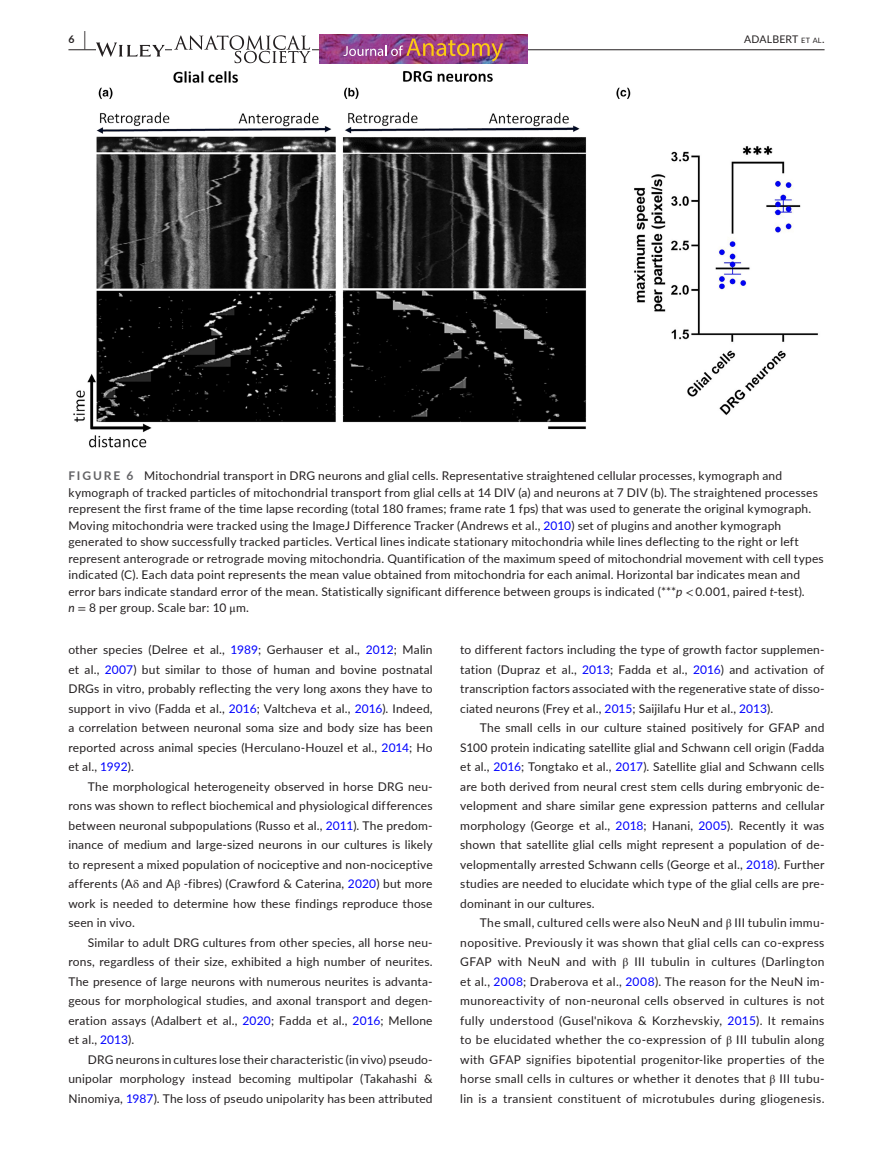
<style>
.page{position:relative;width:893px;height:1174px;background:#fff}
.page>*{position:absolute;margin:0;border:0;box-sizing:border-box;transform-origin:0 0}
.t1{font:12px/19.5px "Lato";letter-spacing:.015em;color:#231f20;text-align:justify}
.t2{font:10.5px "Lato";letter-spacing:.02em;color:#231f20}
.t3{font:700 10.5px "Lato";color:#231f20}
.s1{font-size:19.5px}
.s2{font-size:7.35px}
.s3{font-weight:700;color:#636366}
.s4{color:#00f}
.s5{font-style:italic}
.s6{font-family:"STIX"}
</style>
<div class="page">
<hr style="left:68px;top:49px;width:756px;height:1px;background:#231f20">
<svg style="left:96px;top:42px;width:69px;height:15px"></svg>
<img style="left:173px;top:35px;width:139px;height:29px">
<img style="left:319px;top:34px;width:209px;height:30px">
<img style="left:343px;top:39px;width:160px;height:22px">
<img style="left:73px;top:70px;width:745px;height:378px">
<p class="t3" style="left:68px;top:31px;width:19px">6 <span class="s1">|</span></p>
<p class="t2" style="left:744px;top:31px;width:82px">ADALBERT <span class="s2">et al</span>.</p>
<p class="t1" style="left:68px;top:467px;width:757px;line-height:16.5px;text-align:left"><span class="s3">FIGURE 6</span> Mitochondrial transport in DRG neurons and glial cells. Representative straightened cellular processes, kymograph and kymograph of tracked particles of mitochondrial transport from glial cells at 14 DIV (a) and neurons at 7 DIV (b). The straightened processes represent the first frame of the time lapse recording (total 180 frames; frame rate 1 fps) that was used to generate the original kymograph.<br>Moving mitochondria were tracked using the ImageJ Difference Tracker (Andrews et al., <span class="s4">2010</span>) set of plugins and another kymograph generated to show successfully tracked particles. Vertical lines indicate stationary mitochondria while lines deflecting to the right or left represent anterograde or retrograde moving mitochondria. Quantification of the maximum speed of mitochondrial movement with cell types indicated (C). Each data point represents the mean value obtained from mitochondria for each animal. Horizontal bar indicates mean and error bars indicate standard error of the mean. Statistically significant difference between groups is indicated (***<span class="s5">p</span> <span class="s6">&lt;</span> 0.001, paired <span class="s5">t</span>-test).<br><span class="s5">n</span> <span class="s6">=</span> 8 per group. Scale bar: 10 <span class="s6">μ</span>m.</p>
<p class="t1" style="left:68px;top:639px;width:366px">other species (Delree et al., <span class="s4">1989</span>; Gerhauser et al., <span class="s4">2012</span>; Malin et al., <span class="s4">2007</span>) but similar to those of human and bovine postnatal DRGs in vitro, probably reflecting the very long axons they have to support in vivo (Fadda et al., <span class="s4">2016</span>; Valtcheva et al., <span class="s4">2016</span>). Indeed, a correlation between neuronal soma size and body size has been reported across animal species (Herculano-Houzel et al., <span class="s4">2014</span>; Ho et al., <span class="s4">1992</span>).</p>
<p class="t1" style="left:68px;top:776px;width:366px;text-indent:20px">The morphological heterogeneity observed in horse DRG neu&shy;rons was shown to reflect biochemical and physiological differences between neuronal subpopulations (Russo et al., <span class="s4">2011</span>). The predom&shy;inance of medium and large-sized neurons in our cultures is likely to represent a mixed population of nociceptive and non-nociceptive afferents (A<span class="s6">δ</span> and A<span class="s6">β</span> -fibres) (Crawford &amp; Caterina, <span class="s4">2020</span>) but more work is needed to determine how these findings reproduce those seen in vivo.</p>
<p class="t1" style="left:68px;top:932px;width:366px;text-indent:20px">Similar to adult DRG cultures from other species, all horse neu&shy;rons, regardless of their size, exhibited a high number of neurites.<br>The presence of large neurons with numerous neurites is advanta&shy;geous for morphological studies, and axonal transport and degen&shy;eration assays (Adalbert et al., <span class="s4">2020</span>; Fadda et al., <span class="s4">2016</span>; Mellone et al., <span class="s4">2013</span>).</p>
<p class="t1" style="left:68px;top:1049px;width:366px;text-indent:20px">DRG neurons in cultures lose their characteristic (in vivo) pseudo&shy;unipolar morphology instead becoming multipolar (Takahashi &amp; Ninomiya, <span class="s4">1987</span>). The loss of pseudo unipolarity has been attributed</p>
<p class="t1" style="left:460px;top:639px;width:366px">to different factors including the type of growth factor supplemen&shy;tation (Dupraz et al., <span class="s4">2013</span>; Fadda et al., <span class="s4">2016</span>) and activation of transcription factors associated with the regenerative state of disso&shy;ciated neurons (Frey et al., <span class="s4">2015</span>; Saijilafu Hur et al., <span class="s4">2013</span>).</p>
<p class="t1" style="left:460px;top:717px;width:366px;text-indent:20px">The small cells in our culture stained positively for GFAP and S100 protein indicating satellite glial and Schwann cell origin (Fadda et al., <span class="s4">2016</span>; Tongtako et al., <span class="s4">2017</span>). Satellite glial and Schwann cells are both derived from neural crest stem cells during embryonic de&shy;velopment and share similar gene expression patterns and cellular morphology (George et al., <span class="s4">2018</span>; Hanani, <span class="s4">2005</span>). Recently it was shown that satellite glial cells might represent a population of de&shy;velopmentally arrested Schwann cells (George et al., <span class="s4">2018</span>). Further studies are needed to elucidate which type of the glial cells are pre&shy;dominant in our cultures.</p>
<p class="t1" style="left:460px;top:912px;width:366px;text-indent:20px">The small, cultured cells were also NeuN and <span class="s6">β</span> III tubulin immu&shy;nopositive. Previously it was shown that glial cells can co-express GFAP with NeuN and with <span class="s6">β</span> III tubulin in cultures (Darlington et al., <span class="s4">2008</span>; Draberova et al., <span class="s4">2008</span>). The reason for the NeuN im&shy;munoreactivity of non-neuronal cells observed in cultures is not fully understood (Gusel'nikova &amp; Korzhevskiy, <span class="s4">2015</span>). It remains to be elucidated whether the co-expression of <span class="s6">β</span> III tubulin along with GFAP signifies bipotential progenitor-like properties of the horse small cells in cultures or whether it denotes that <span class="s6">β</span> III tubu&shy;lin is a transient constituent of microtubules during gliogenesis.</p>
</div>
